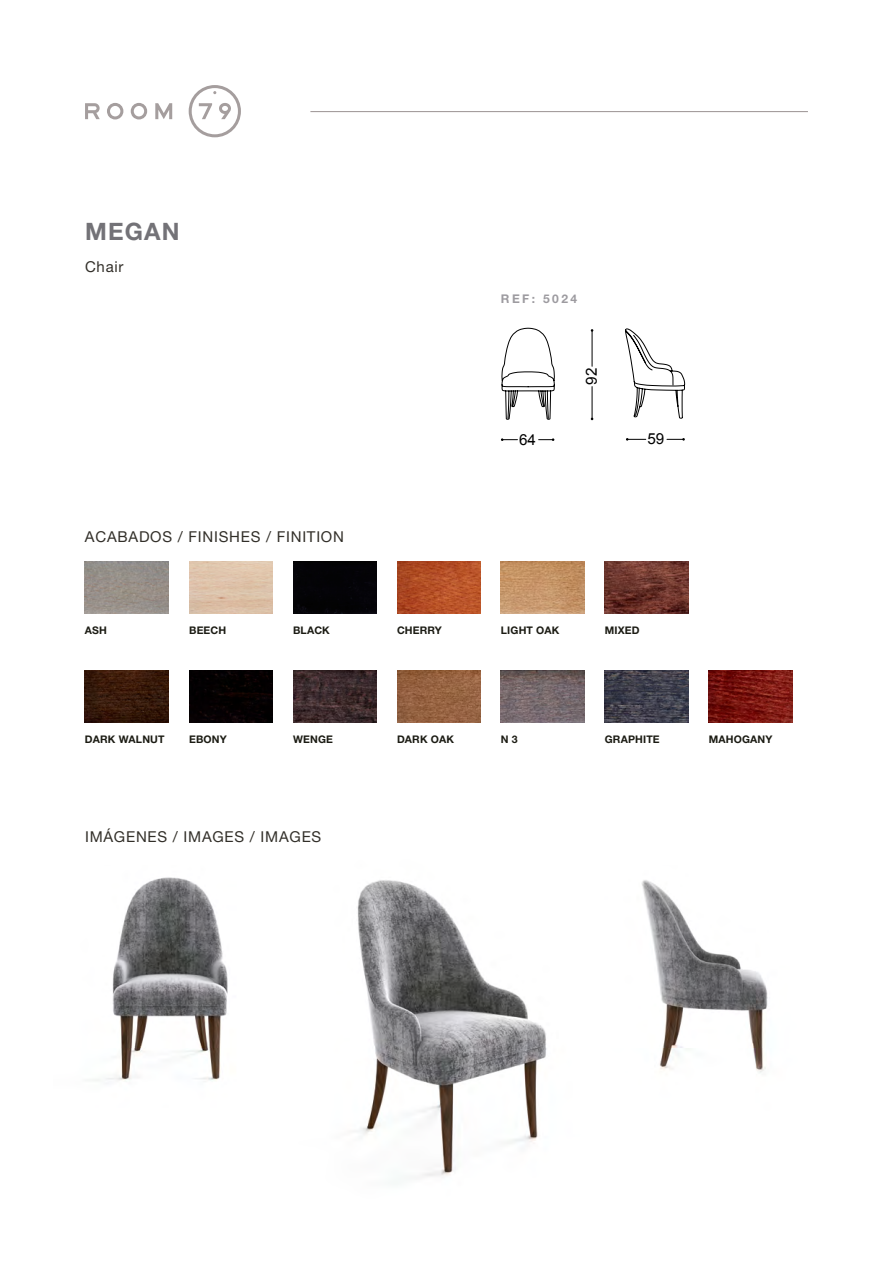
<style>
.page{position:relative;width:893px;height:1263px;background:#fff}
.page>*{position:absolute;margin:0;border:0;box-sizing:border-box;transform-origin:0 0}
.t1{font:700 24px "Helvetica Neue";letter-spacing:.05em;color:#737277}
.t2{font:15.15px "Arial";color:#000}
.t3{font:15px "Helvetica Neue";letter-spacing:.05em;color:#322f29}
.t4{font:700 12px "Helvetica Neue";letter-spacing:.2em;color:#9d9ba0}
.t5{font:700 10.5px "Helvetica Neue";letter-spacing:.015em;color:#1c1c14}
</style>
<div class="page">
<hr style="left:310px;top:111px;width:498px;height:1px;background:#a59e9e">
<svg style="left:85px;top:103px;width:15px;height:16px"></svg>
<svg style="left:107px;top:103px;width:16px;height:16px"></svg>
<svg style="left:131px;top:103px;width:16px;height:16px"></svg>
<svg style="left:155px;top:103px;width:17px;height:16px"></svg>
<svg style="left:189px;top:85px;width:52px;height:52px"></svg>
<img style="left:85px;top:561px;width:83px;height:52px">
<div style="left:293px;top:561px;width:84px;height:52px;background:#040307"></div>
<img style="left:397px;top:561px;width:83px;height:52px">
<img style="left:397px;top:670px;width:83px;height:53px">
<img style="left:85px;top:670px;width:83px;height:53px">
<img style="left:189px;top:670px;width:84px;height:53px">
<img style="left:293px;top:670px;width:84px;height:53px">
<img style="left:501px;top:561px;width:83px;height:52px">
<img style="left:501px;top:670px;width:83px;height:53px">
<img style="left:605px;top:561px;width:83px;height:52px">
<img style="left:709px;top:670px;width:83px;height:53px">
<img style="left:605px;top:670px;width:83px;height:53px">
<svg style="left:501px;top:327px;width:184px;height:114px"></svg>
<img style="left:357px;top:880px;width:190px;height:297px">
<img style="left:94px;top:877px;width:134px;height:204px">
<img style="left:641px;top:880px;width:127px;height:193px">
<h1 class="t1" style="left:85px;top:216px;width:96px">MEGAN</h1>
<h3 class="t3" style="left:85px;top:258px;width:40px">Chair</h3>
<h3 class="t3" style="left:85px;top:527px;width:260px">ACABADOS / FINISHES / FINITION</h3>
<p class="t5" style="left:85px;top:623px;width:24px">ASH</p>
<p class="t5" style="left:189px;top:623px;width:39px">BEECH</p>
<p class="t5" style="left:293px;top:623px;width:38px">BLACK</p>
<p class="t5" style="left:397px;top:623px;width:46px">CHERRY</p>
<p class="t5" style="left:85px;top:733px;width:81px">DARK WALNUT</p>
<p class="t5" style="left:189px;top:733px;width:39px">EBONY</p>
<p class="t5" style="left:293px;top:733px;width:41px">WENGE</p>
<p class="t5" style="left:397px;top:733px;width:59px">DARK OAK</p>
<h3 class="t3" style="left:85px;top:828px;width:238px">IMÁGENES / IMAGES / IMAGES</h3>
<p class="t4" style="left:501px;top:291px;width:78px">REF: 5024</p>
<h2 class="t2" style="left:582px;top:385px;width:18px;rotate:-90deg">92</h2>
<h2 class="t2" style="left:519px;top:429px;width:18px">64</h2>
<h2 class="t2" style="left:647px;top:429px;width:18px">59</h2>
<p class="t5" style="left:501px;top:623px;width:60px">LIGHT OAK</p>
<p class="t5" style="left:605px;top:623px;width:36px">MIXED</p>
<p class="t5" style="left:501px;top:733px;width:18px">N 3</p>
<p class="t5" style="left:709px;top:733px;width:65px">MAHOGANY</p>
<p class="t5" style="left:605px;top:733px;width:56px">GRAPHITE</p>
</div>
